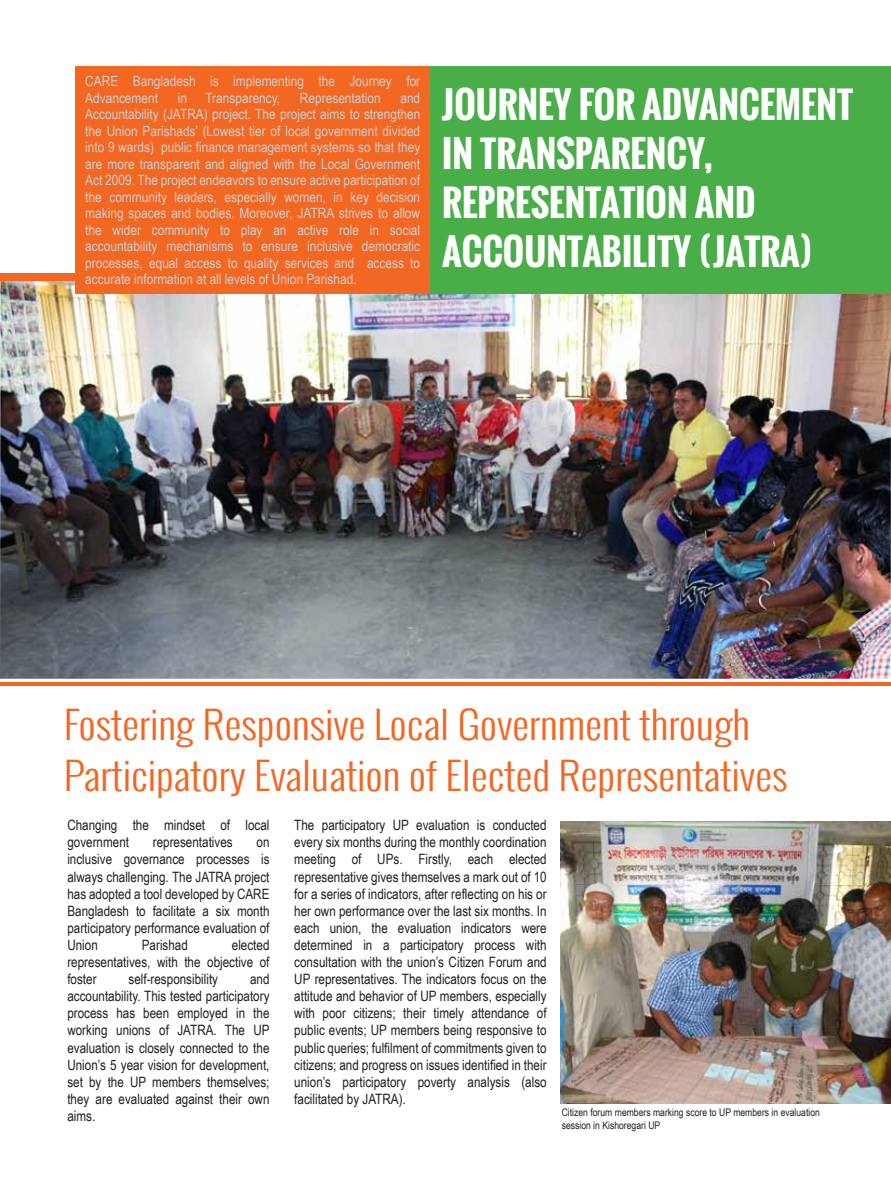
<style>
.page{position:relative;width:891px;height:1188px;background:#fff}
.page>*{position:absolute;margin:0;border:0;box-sizing:border-box;transform-origin:0 0}
.t1{font:300 37.8px/51px "Oswald";color:#f26722;scale:1.11 1}
.t2{font:700 36px/49.2px "Oswald";color:#fff}
.t3{font:14.25px/17.1px "Arial Narrow";color:#231f20;text-align:justify}
.t4{font:14.1px/16.5px "Arial Narrow";color:#cdcfd0}
.t5{font:10.5px/12.6px "Arial Narrow";color:#231f20}
</style>
<div class="page">
<hr style="left:0;top:683px;width:891px;height:3px;background:#f26722">
<img style="left:0;top:281px;width:891px;height:398px">
<img style="left:561px;top:822px;width:330px;height:281px">
<div style="left:0;top:273px;width:891px;height:8px;background:#f26722"></div>
<div style="left:429px;top:66px;width:462px;height:228px;background:#49ad48"></div>
<div style="left:75px;top:66px;width:354px;height:228px;background:#f26722"></div>
<p class="t4" style="left:85px;top:73px;width:337px">CARE Bangladesh is implementing the Journey for<br>Advancement</p>
<p class="t4" style="left:85px;top:89px;width:337px;text-align:justify;text-indent:315px">and Accountability (JATRA) project. The project aims to strengthen the Union Parishads’ (Lowest tier of local government divided into 9 wards) public finance management systems so that they are more transparent and aligned with the Local Government Act 2009. The project endeavors to ensure active participation of the community leaders, especially women, in key decision making spaces and bodies. Moreover, JATRA strives to allow the wider community to play an active role in social accountability mechanisms to ensure inclusive democratic processes, equal access to quality services and access to accurate information at all levels of Union Parishad.</p>
<h2 class="t2" style="left:442px;top:80px;width:413px">JOURNEY FOR ADVANCEMENT<br>IN TRANSPARENCY,<br>REPRESENTATION AND<br>ACCOUNTABILITY (JATRA)</h2>
<p class="t4" style="left:178px;top:89px;width:11px">in</p>
<p class="t4" style="left:205px;top:89px;width:76px">Transparency,</p>
<p class="t4" style="left:300px;top:89px;width:82px">Representation</p>
<h1 class="t1" style="left:64px;top:699px;width:653px">Fostering Responsive Local Government through<br>Participatory Evaluation of Elected Representatives</h1>
<p class="t3" style="left:67px;top:816px;width:204px">Changing the mindset of local government</p>
<p class="t3" style="left:294px;top:816px;width:254px">The participatory UP evaluation is conducted every six months during the monthly coordination meeting of UPs. Firstly, each elected representative gives themselves a mark out of 10 for a series of indicators, after reflecting on his or her own performance over the last six months. In each union, the evaluation indicators were determined in a participatory process with consultation with the union’s Citizen Forum and UP representatives. The indicators focus on the attitude and behavior of UP members, especially with poor citizens; their timely attendance of public events; UP members being responsive to public queries; fulfilment of commitments given to citizens; and progress on issues identified in their union’s participatory poverty analysis (also facilitated by JATRA).</p>
<p class="t3" style="left:153px;top:833px;width:81px">representatives</p>
<p class="t3" style="left:67px;top:833px;width:204px;text-indent:189px">on inclusive governance processes is always challenging. The JATRA project has adopted a tool developed by CARE Bangladesh to facilitate a six month participatory performance evaluation of Union</p>
<p class="t3" style="left:67px;top:936px;width:204px;text-indent:164px">elected representatives, with the objective of foster</p>
<p class="t3" style="left:142px;top:936px;width:48px">Parishad</p>
<p class="t3" style="left:129px;top:970px;width:91px">self-responsibility</p>
<p class="t3" style="left:67px;top:970px;width:204px;text-indent:183px">and accountability. This tested participatory process has been employed in the working unions of JATRA. The UP evaluation is closely connected to the Union’s 5 year vision for development, set by the UP members themselves; they are evaluated against their own aims.</p>
<p class="t5" style="left:562px;top:1106px;width:260px">Citizen forum members marking score to UP members in evaluation session in Kishoregari UP</p>
</div>
